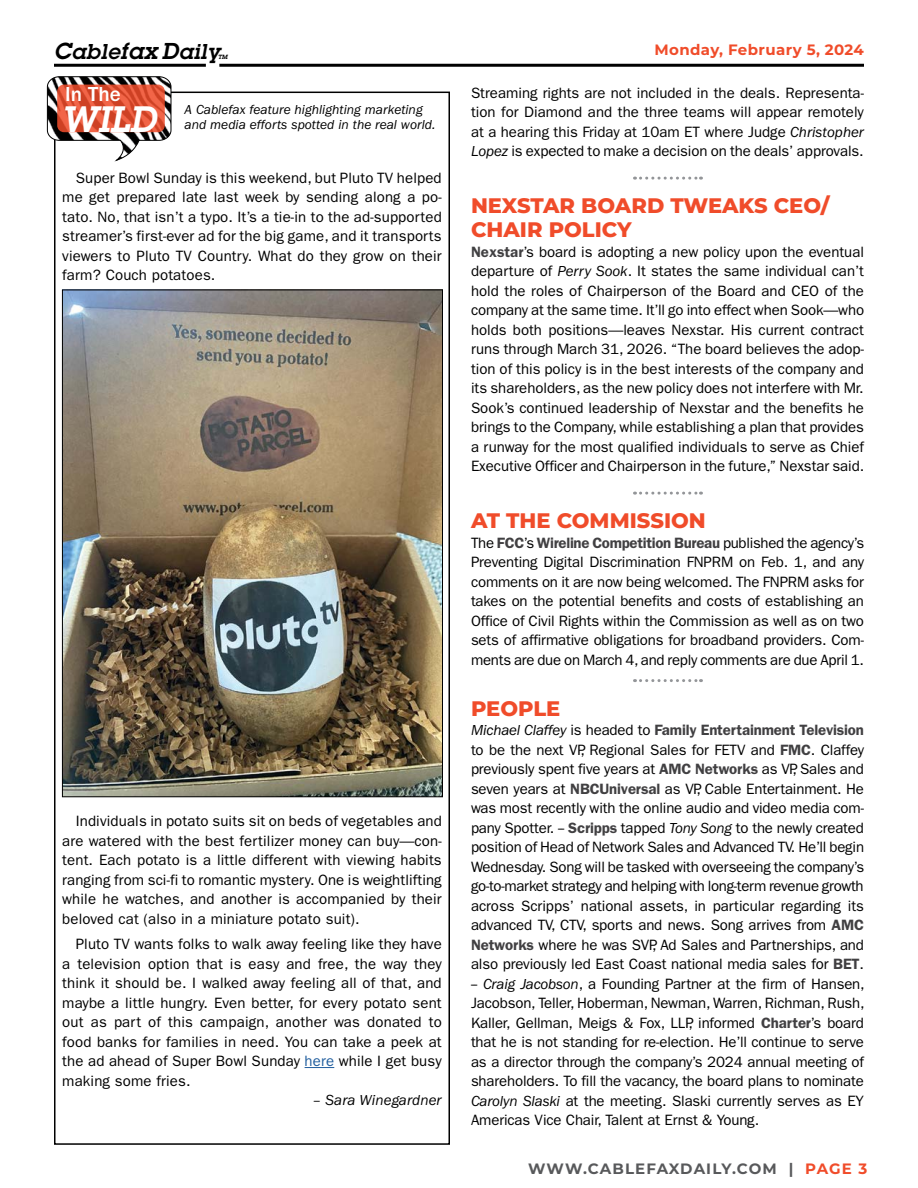
<style>
.page{position:relative;width:918px;height:1188px;background:#fff}
.page>*{position:absolute;margin:0;border:0;box-sizing:border-box;transform-origin:0 0}
.t1{font:italic 600 36px "Lubalin Graph Std";color:#fff}
.t2{font:800 21px/24px "Montserrat";color:#f04c2a}
.t3{font:italic 600 21px "Lubalin Graph Std";letter-spacing:.03em;color:#000}
.t4{font:500 21px "ITC Franklin Gothic Std";color:#fff}
.t5{font:15px/19.5px "ITC Franklin Gothic Std";letter-spacing:-.005em;color:#000;text-align:justify}
.t6{font:700 15px "Montserrat";letter-spacing:.075em;color:#58595b}
.t7{font:700 15px "Montserrat";letter-spacing:.025em;color:#f04c2a}
.t8{font:italic 15px "ITC Franklin Gothic Std";letter-spacing:.01em;color:#000}
.t9{font:italic 13.5px/15px "ITC Franklin Gothic Std";color:#000}
.t10{font:italic 600 6px "Lubalin Graph Std";color:#000}
.s1{font-size:22.5px}
.s2{font-style:italic}
.s3{font-weight:600;color:#414042}
.s4{color:#215e9e}
.s5{color:#f04c2a}
</style>
<div class="page">
<hr style="left:219px;top:64px;width:645px;height:3px;background:#000">
<hr style="left:54px;top:64px;width:152px;height:3px;background:#000">
<svg style="left:634px;top:177px;width:67px;height:3px"></svg>
<svg style="left:634px;top:492px;width:67px;height:3px"></svg>
<svg style="left:634px;top:679px;width:67px;height:3px"></svg>
<svg style="left:305px;top:1067px;width:29px;height:1px"></svg>
<svg style="left:47px;top:76px;width:124px;height:85px"></svg>
<svg style="left:57px;top:85px;width:108px;height:47px"></svg>
<img style="left:64px;top:292px;width:377px;height:503px">
<h2 class="t3" style="left:54px;top:38px;width:167px"><span class="s1">C</span>able<span class="s1">fax D</span>aily</h2>
<p class="t10" style="left:218px;top:53px;width:11px">TM</p>
<p class="t7" style="left:654px;top:39px;width:211px">Monday, February 5, 2024</p>
<p class="t5" style="left:471px;top:83px;width:395px">Streaming rights are not included in the deals. Representa&shy;tion for Diamond and the three teams will appear remotely at a hearing this Friday at 10am ET where Judge <span class="s2">Christopher Lopez</span> is expected to make a decision on the deals’ approvals.</p>
<h2 class="t2" style="left:471px;top:193px;width:360px">NEXSTAR BOARD TWEAKS CEO/<br>CHAIR POLICY</h2>
<p class="t5" style="left:471px;top:242px;width:395px"><span class="s3">Nexstar</span>’s board is adopting a new policy upon the eventual departure of <span class="s2">Perry Sook</span>. It states the same individual can’t hold the roles of Chairperson of the Board and CEO of the company at the same time. It’ll go into effect when Sook—who holds both positions—leaves Nexstar. His current contract runs through March 31, 2026. “The board believes the adop&shy;tion of this policy is in the best interests of the company and its shareholders, as the new policy does not interfere with Mr.<br>Sook’s continued leadership of Nexstar and the benefits he brings to the Company, while establishing a plan that provides a runway for the most qualified individuals to serve as Chief Executive Officer and Chairperson in the future,” Nexstar said.</p>
<h2 class="t2" style="left:471px;top:508px;width:236px">AT THE COMMISSION</h2>
<p class="t5" style="left:471px;top:533px;width:395px">The <span class="s3">FCC</span>’s <span class="s3">Wireline Competition Bureau</span> published the agency’s Preventing Digital Discrimination FNPRM on Feb. 1, and any comments on it are now being welcomed. The FNPRM asks for takes on the potential benefits and costs of establishing an Office of Civil Rights within the Commission as well as on two sets of affirmative obligations for broadband providers. Com&shy;ments are due on March 4, and reply comments are due April 1.</p>
<h2 class="t2" style="left:471px;top:695px;width:91px">PEOPLE</h2>
<p class="t5" style="left:471px;top:721px;width:395px"><span class="s2">Michael Claffey</span> is headed to <span class="s3">Family Entertainment Television </span>to be the next VP, Regional Sales for FETV and <span class="s3">FMC</span>. Claffey previously spent five years at <span class="s3">AMC Networks</span> as VP, Sales and seven years at <span class="s3">NBCUniversal</span> as VP, Cable Entertainment. He was most recently with the online audio and video media com&shy;pany Spotter. -- <span class="s3">Scripps</span> tapped <span class="s2">Tony Song</span> to the newly created position of Head of Network Sales and Advanced TV. He’ll begin Wednesday. Song will be tasked with overseeing the company’s go-to-market strategy and helping with long-term revenue growth across Scripps’ national assets, in particular regarding its advanced TV, CTV, sports and news. Song arrives from <span class="s3">AMC Networks</span> where he was SVP, Ad Sales and Partnerships, and also previously led East Coast national media sales for <span class="s3">BET</span>. -- <span class="s2">Craig Jacobson</span>, a Founding Partner at the firm of Hansen, Jacobson, Teller, Hoberman, Newman, Warren, Richman, Rush, Kaller, Gellman, Meigs &amp; Fox, LLP, informed <span class="s3">Charter</span>’s board that he is not standing for re-election. He’ll continue to serve as a director through the company’s 2024 annual meeting of shareholders. To fill the vacancy, the board plans to nominate <span class="s2">Carolyn Slaski</span> at the meeting. Slaski currently serves as EY Americas Vice Chair, Talent at Ernst &amp; Young.</p>
<h2 class="t4" style="left:65px;top:83px;width:57px">In The</h2>
<h1 class="t1" style="left:61px;top:96px;width:97px">WILD</h1>
<p class="t9" style="left:184px;top:103px;width:252px">A Cablefax feature highlighting marketing and media efforts spotted in the real world.</p>
<p class="t5" style="left:62px;top:168px;width:381px;text-indent:14px">Super Bowl Sunday is this weekend, but Pluto TV helped me get prepared late last week by sending along a po&shy;tato. No, that isn’t a typo. It’s a tie-in to the ad-supported streamer’s first-ever ad for the big game, and it transports viewers to Pluto TV Country. What do they grow on their farm? Couch potatoes.</p>
<p class="t5" style="left:62px;top:811px;width:381px;text-indent:14px">Individuals in potato suits sit on beds of vegetables and are watered with the best fertilizer money can buy—con&shy;tent. Each potato is a little different with viewing habits ranging from sci-fi to romantic mystery. One is weightlifting while he watches, and another is accompanied by their beloved cat (also in a miniature potato suit).</p>
<p class="t5" style="left:62px;top:934px;width:381px;text-indent:14px">Pluto TV wants folks to walk away feeling like they have a television option that is easy and free, the way they think it should be. I walked away feeling all of that, and maybe a little hungry. Even better, for every potato sent out as part of this campaign, another was donated to food banks for families in need. You can take a peek at the ad ahead of Super Bowl Sunday <span class="s4">here</span> while I get busy making some fries.</p>
<p class="t8" style="left:313px;top:1092px;width:130px">– Sara Winegardner</p>
<p class="t6" style="left:528px;top:1158px;width:341px">WWW.CABLEFAXDAILY.COM | <span class="s5">PAGE 3</span></p>
</div>
